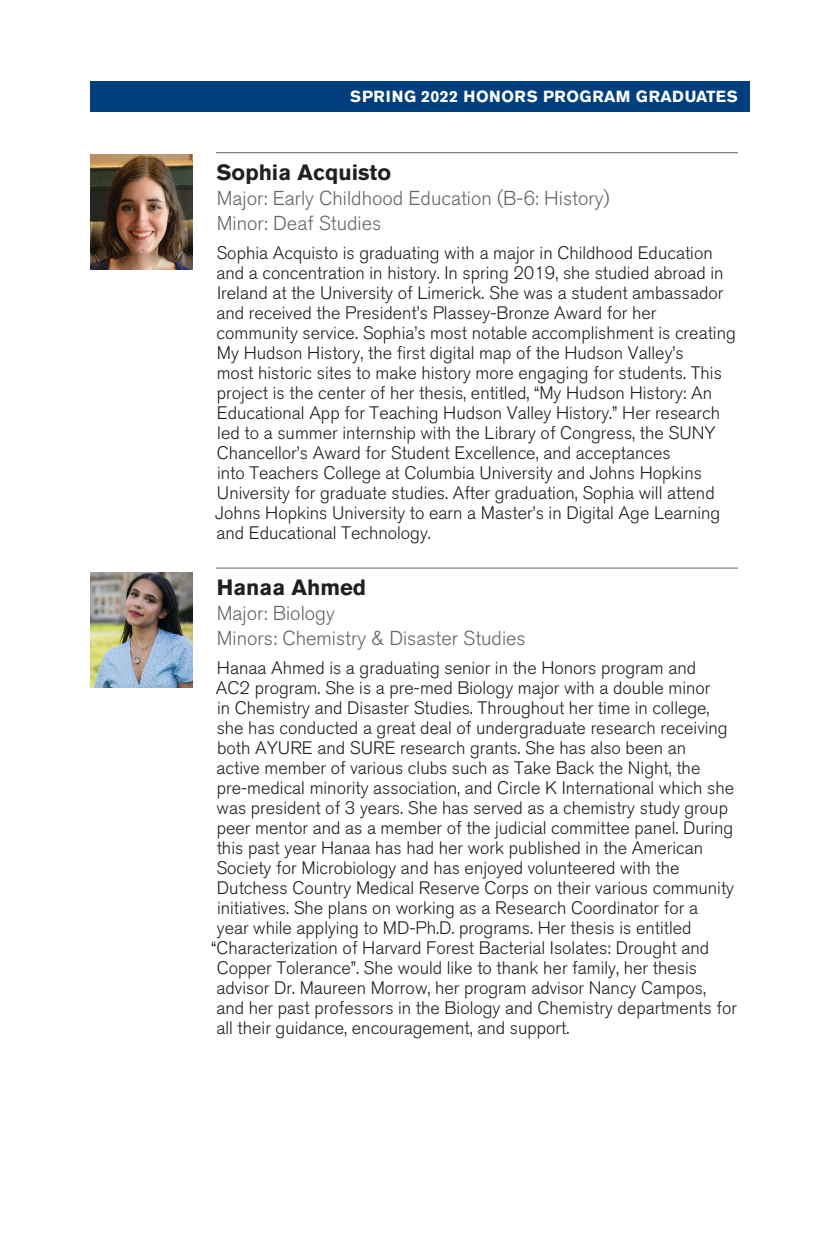
<style>
.page{position:relative;width:828px;height:1260px;background:#fff}
.page>*{position:absolute;margin:0;border:0;box-sizing:border-box;transform-origin:0 0}
.t1{font:700 22px "Akzidenz Grotesk BE";color:#231f20}
.t2{font:300 20px/25px "Akzidenz Grotesk BE";color:#64666a}
.t3{font:300 18px/20px "Akzidenz Grotesk BE";color:#231f20}
.t4{font:700 16px "Akzidenz Grotesk BE";letter-spacing:.02em;color:#fff}
</style>
<div class="page">
<div style="left:90px;top:81px;width:660px;height:30px;background:#003e7e"></div>
<hr style="left:216px;top:152px;width:522px;height:1px;background:#64666a">
<hr style="left:216px;top:568px;width:522px;height:1px;background:#64666a">
<img style="left:90px;top:154px;width:102px;height:115px">
<img style="left:90px;top:572px;width:102px;height:116px">
<p class="t4" style="left:350px;top:87px;width:389px">SPRING 2022 HONORS PROGRAM GRADUATES</p>
<p class="t1" style="left:217px;top:160px;width:176px">Sophia Acquisto</p>
<p class="t2" style="left:217px;top:186px;width:394px">Major: Early Childhood Education (B-6: History)<br>Minor: Deaf Studies</p>
<p class="t3" style="left:215px;top:243px;width:522px">Sophia Acquisto is graduating with a major in Childhood Education and a concentration in history. In spring 2019, she studied abroad in Ireland at the University of Limerick. She was a student ambassador and received the President’s Plassey-Bronze Award for her community service. Sophia’s most notable accomplishment is creating My Hudson History, the first digital map of the Hudson Valley’s<br>most historic sites to make history more engaging for students. This project is the center of her thesis, entitled, “My Hudson History: An Educational App for Teaching Hudson Valley History.” Her research led to a summer internship with the Library of Congress, the SUNY Chancellor’s Award for Student Excellence, and acceptances<br>into Teachers College at Columbia University and Johns Hopkins University for graduate studies. After graduation, Sophia will attend Johns Hopkins University to earn a Master’s in Digital Age Learning and Educational Technology.</p>
<p class="t1" style="left:217px;top:575px;width:151px">Hanaa Ahmed</p>
<p class="t2" style="left:217px;top:601px;width:311px">Major: Biology<br>Minors: Chemistry &amp; Disaster Studies</p>
<p class="t3" style="left:217px;top:658px;width:481px">Hanaa Ahmed is a graduating senior in the Honors program and</p>
<p class="t3" style="left:216px;top:678px;width:496px">AC2 program. She is a pre-med Biology major with a double minor</p>
<p class="t3" style="left:217px;top:698px;width:494px">in Chemistry and Disaster Studies. Throughout her time in college,</p>
<p class="t3" style="left:217px;top:718px;width:513px">she has conducted a great deal of undergraduate research receiving</p>
<p class="t3" style="left:217px;top:738px;width:471px">both AYURE and SURE research grants. She has also been an</p>
<p class="t3" style="left:216px;top:758px;width:485px">active member of various clubs such as Take Back the Night, the</p>
<p class="t3" style="left:217px;top:778px;width:519px">pre-medical minority association, and Circle K International which she</p>
<p class="t3" style="left:217px;top:798px;width:513px">was president of 3 years. She has served as a chemistry study group</p>
<p class="t3" style="left:217px;top:818px;width:518px">peer mentor and as a member of the judicial committee panel. During</p>
<p class="t3" style="left:217px;top:838px;width:488px">this past year Hanaa has had her work published in the American</p>
<p class="t3" style="left:216px;top:858px;width:465px">Society for Microbiology and has enjoyed volunteered with the</p>
<p class="t3" style="left:217px;top:878px;width:519px">Dutchess Country Medical Reserve Corps on their various community</p>
<p class="t3" style="left:217px;top:898px;width:483px">initiatives. She plans on working as a Research Coordinator for a</p>
<p class="t3" style="left:217px;top:918px;width:476px">year while applying to MD-Ph.D. programs. Her thesis is entitled</p>
<p class="t3" style="left:211px;top:938px;width:500px">“Characterization of Harvard Forest Bacterial Isolates: Drought and</p>
<p class="t3" style="left:217px;top:958px;width:482px">Copper Tolerance”. She would like to thank her family, her thesis</p>
<p class="t3" style="left:216px;top:978px;width:491px">advisor Dr. Maureen Morrow, her program advisor Nancy Campos,</p>
<p class="t3" style="left:216px;top:998px;width:522px">and her past professors in the Biology and Chemistry departments for</p>
<p class="t3" style="left:216px;top:1018px;width:354px">all their guidance, encouragement, and support.</p>
</div>
